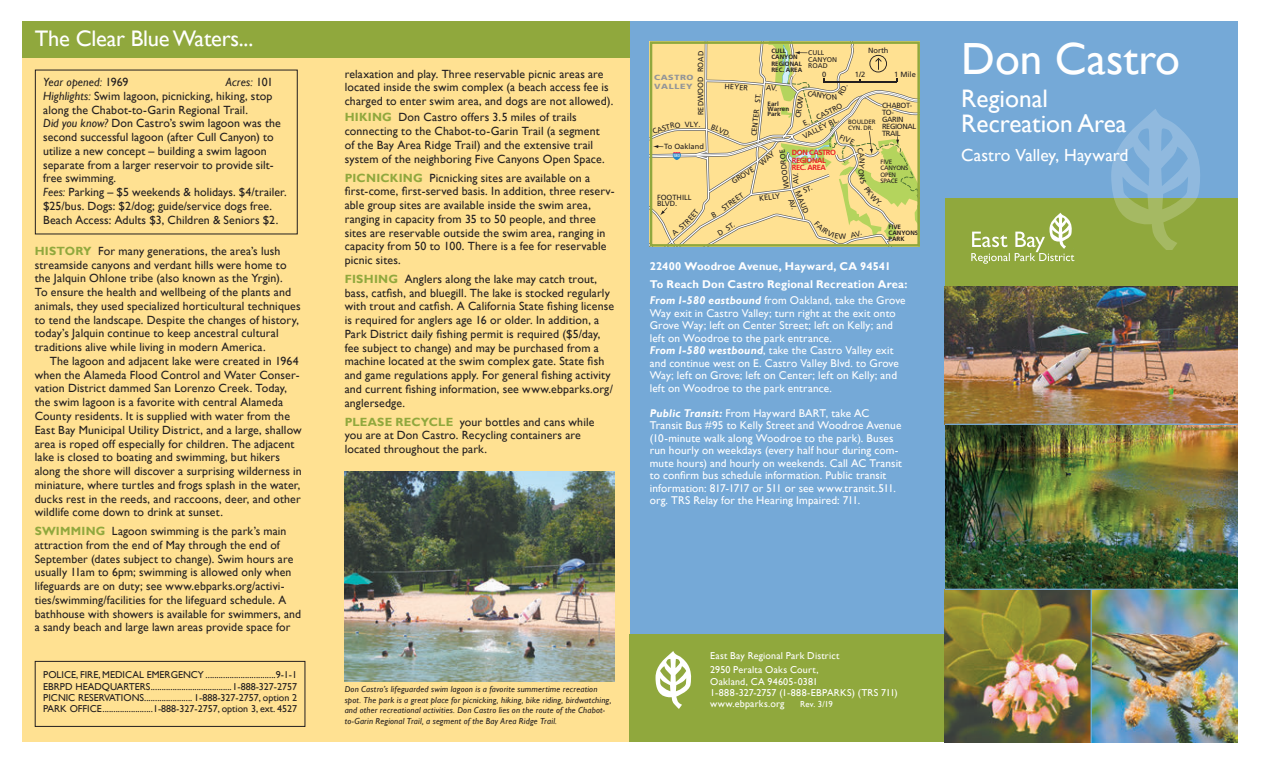
<style>
.page{position:relative;width:1261px;height:766px;background:#fff}
.page>*{position:absolute;margin:0;border:0;box-sizing:border-box;transform-origin:0 0}
.t1{font:45px "Gill Sans";color:#fff}
.t2{font:25.25px/25px "Gill Sans";color:#fff}
.t3{font:22.5px "Gill Sans";letter-spacing:-.01em;color:#fff}
.t4{font:17.5px "Gill Sans";color:#fff}
.t5{font:11.88px/13.8px "Gill Sans";letter-spacing:.01em;color:#231f20}
.t6{font:italic 11.88px "Gill Sans";letter-spacing:.01em;color:#231f20}
.t7{font:11.25px/12.5px "Gill Sans";letter-spacing:.01em;color:#fff}
.t8{font:700 11.25px/17.5px "Gill Sans";letter-spacing:.015em;color:#fff}
.t9{font:10px/11.2px "Gill Sans";color:#231f20}
.t10{font:10px/11.2px "Gill Sans";letter-spacing:.02em;color:#fff}
.t11{font:italic 8.75px/10.5px "Gill Sans";letter-spacing:.02em;color:#231f20}
.t12{font:8.75px "Gill Sans";color:#fff}
.t13{font:7.5px/6.2px "Frutiger LT Std";letter-spacing:-.005em;color:#231f20}
.t14{font:7.5px/6.9px "Frutiger LT Std";letter-spacing:-.05em;color:#231f20}
.t15{font:700 7.5px/7.5px "Frutiger LT Std";letter-spacing:-.05em;color:#e92024}
.t16{font:900 7.5px/9px "Frutiger LT Std";letter-spacing:.065em;color:#939598;scale:1.2 1}
.t17{font:6.88px/6.2px "Frutiger LT Std";color:#231f20}
.t18{font:700 6.25px/6.2px "Frutiger LT Std";color:#231f20}
.t19{font:6.25px/6.2px "Frutiger LT Std";letter-spacing:-.05em;color:#231f20}
.t20{font:6.25px/5.6px "Frutiger LT Std";letter-spacing:-.025em;color:#231f20}
.t21{font:4.12px "Frutiger LT Std";color:#fff}
.s1{font-style:italic}
.s2{font-style:normal}
.s3{font-weight:700;color:#90a83d}
.s4{font-weight:700;font-style:italic}
</style>
<div class="page">
<div style="left:22px;top:21px;width:656px;height:720px;background:#ffe192"></div>
<div style="left:22px;top:21px;width:608px;height:37px;background:#90a83d"></div>
<div style="left:630px;top:21px;width:607px;height:720px;background:#75a9d7"></div>
<div style="left:630px;top:634px;width:315px;height:107px;background:#90a83d"></div>
<svg style="left:655px;top:651px;width:37px;height:58px"></svg>
<div style="left:35px;top:660px;width:270px;height:66px;border:1px solid #231f20"></div>
<div style="left:945px;top:198px;width:292px;height:88px;background:#90a83d"></div>
<svg style="left:971px;top:212px;width:104px;height:51px"></svg>
<svg style="left:1111px;top:109px;width:89px;height:140px"></svg>
<img style="left:345px;top:471px;width:270px;height:210px">
<img style="left:945px;top:286px;width:292px;height:455px">
<hr style="left:945px;top:588px;width:292px;height:1px;background:#75a9d7">
<hr style="left:1090px;top:589px;width:1px;height:153px;background:#69b0e1">
<hr style="left:945px;top:423px;width:292px;height:1px;background:#75a9d7">
<svg style="left:650px;top:41px;width:270px;height:205px"></svg>
<h3 class="t3" style="left:35px;top:25px;width:220px">The Clear Blue Waters...</h3>
<p class="t5" style="left:43px;top:75px;width:245px;text-indent:183px"><span class="s1">Acres:</span> 101<br><span class="s1">Highlights:</span> Swim lagoon, picnicking, hiking, stop along the Chabot-to-Garin Regional Trail.<br><span class="s1">Did you know?</span> Don Castro’s swim lagoon was the second successful lagoon (after Cull Canyon) to utilize a new concept – building a swim lagoon separate from a larger reservoir to provide silt&shy;free swimming.<br><span class="s1">Fees:</span> Parking – $5 weekends &amp; holidays. $4/trailer. $25/bus. Dogs: $2/dog; guide/service dogs free.<br>Beach Access: Adults $3, Children &amp; Seniors $2.</p>
<p class="t6" style="left:43px;top:75px;width:87px">Year opened: <span class="s2">1969</span></p>
<p class="t5" style="left:35px;top:244px;width:267px"><span class="s3">HISTORY</span> For many generations, the area’s lush streamside canyons and verdant hills were home to the Jalquin Ohlone tribe (also known as the Yrgin).<br>To ensure the health and wellbeing of the plants and animals, they used specialized horticultural techniques to tend the landscape. Despite the changes of history, today’s Jalquin continue to keep ancestral cultural traditions alive while living in modern America.</p>
<p class="t5" style="left:35px;top:354px;width:269px;text-indent:15px">The lagoon and adjacent lake were created in 1964 when the Alameda Flood Control and Water Conser&shy;vation District dammed San Lorenzo Creek. Today, the swim lagoon is a favorite with central Alameda County residents. It is supplied with water from the East Bay Municipal Utility District, and a large, shallow area is roped off especially for children. The adjacent lake is closed to boating and swimming, but hikers along the shore will discover a surprising wilderness in miniature, where turtles and frogs splash in the water, ducks rest in the reeds, and raccoons, deer, and other wildlife come down to drink at sunset.</p>
<p class="t5" style="left:35px;top:524px;width:268px"><span class="s3">SWIMMING</span> Lagoon swimming is the park’s main attraction from the end of May through the end of September (dates subject to change). Swim hours are usually 11am to 6pm; swimming is allowed only when lifeguards are on duty; see www.ebparks.org/activi&shy;ties/swimming/facilities for the lifeguard schedule. A bathhouse with showers is available for swimmers, and a sandy beach and large lawn areas provide space for</p>
<p class="t9" style="left:43px;top:669px;width:255px">POLICE, FIRE, MEDICAL EMERGENCY ................................9-1-1</p>
<p class="t9" style="left:43px;top:691px;width:255px">PICNIC RESERVATIONS...................... 1-888-327-2757, option 2<br>PARK OFFICE.......................1-888-327-2757, option 3, ext. 4527</p>
<p class="t5" style="left:345px;top:67px;width:270px">relaxation and play. Three reservable picnic areas are located inside the swim complex (a beach access fee is charged to enter swim area, and dogs are not allowed).</p>
<p class="t5" style="left:345px;top:111px;width:261px"><span class="s3">HIKING</span> Don Castro offers 3.5 miles of trails connecting to the Chabot-to-Garin Trail (a segment of the Bay Area Ridge Trail) and the extensive trail system of the neighboring Five Canyons Open Space.</p>
<p class="t5" style="left:345px;top:171px;width:271px"><span class="s3">PICNICKING</span> Picnicking sites are available on a first-come, first-served basis. In addition, three reserv&shy;able group sites are available inside the swim area, ranging in capacity from 35 to 50 people, and three sites are reservable outside the swim area, ranging in capacity from 50 to 100. There is a fee for reservable picnic sites.</p>
<p class="t5" style="left:345px;top:272px;width:271px"><span class="s3">FISHING</span> Anglers along the lake may catch trout, bass, catfish, and bluegill. The lake is stocked regularly with trout and catfish. A California State fishing license is required for anglers age 16 or older. In addition, a Park District daily fishing permit is required ($5/day, fee subject to change) and may be purchased from a machine located at the swim complex gate. State fish and game regulations apply. For general fishing activity and current fishing information, see www.ebparks.org/ anglersedge.</p>
<p class="t5" style="left:345px;top:414px;width:251px"><span class="s3">PLEASE RECYCLE</span> your bottles and cans while you are at Don Castro. Recycling containers are located throughout the park.</p>
<p class="t13" style="left:868px;top:47px;width:22px">North</p>
<p class="t18" style="left:771px;top:48px;width:32px">CULL<br>CANYON<br>REGIONAL<br>REC. AREA</p>
<p class="t17" style="left:808px;top:50px;width:31px">CULL<br>CANYON<br>ROAD</p>
<p class="t13" style="left:697px;top:101px;width:52px;rotate:-90deg">WOOD ROAD</p>
<p class="t13" style="left:822px;top:71px;width:6px">0</p>
<p class="t13" style="left:855px;top:71px;width:12px">1/2</p>
<p class="t13" style="left:894px;top:71px;width:23px">1 Mile</p>
<p class="t16" style="left:654px;top:73px;width:34px">CASTRO<br>VALLEY</p>
<p class="t13" style="left:751px;top:136px;width:44px;rotate:-84deg">CENTER ST.</p>
<p class="t13" style="left:795px;top:117px;width:24px;rotate:-82deg">CROW</p>
<p class="t18" style="left:767px;top:102px;width:23px;line-height:5px">Earl<br>Warren<br>Park</p>
<p class="t13" style="left:796px;top:122px;width:50px;line-height:10.9px;text-indent:6px;rotate:-27deg">E. CASTRO<br>VALLEY BL.</p>
<p class="t14" style="left:882px;top:102px;width:36px">CHABOT-<br>TO-<br>GARIN<br>REGIONAL<br>TRAIL</p>
<p class="t13" style="left:690px;top:122px;width:10px">LY</p>
<p class="t20" style="left:848px;top:119px;width:29px">BOULDER<br>CYN. DR.</p>
<p class="t13" style="left:664px;top:143px;width:41px">To Oakland</p>
<p class="t13" style="left:783px;top:188px;width:41px;rotate:-96deg">WOODROE</p>
<p class="t15" style="left:792px;top:149px;width:46px">DON CASTRO<br>REGIONAL<br>REC. AREA</p>
<p class="t19" style="left:880px;top:159px;width:29px">FIVE<br>CANYONS<br>OPEN<br>SPACE</p>
<p class="t21" style="left:673px;top:153px;width:8px">580</p>
<p class="t13" style="left:865px;top:158px;width:7px;rotate:90deg">N</p>
<p class="t13" style="left:730px;top:179px;width:27px;rotate:-33deg">GROVE</p>
<p class="t13" style="left:657px;top:194px;width:36px">FOOTHILL<br>BLVD.</p>
<p class="t13" style="left:800px;top:190px;width:25px;rotate:67deg">MAUD</p>
<p class="t13" style="left:721px;top:206px;width:27px;rotate:-36deg">STREET</p>
<p class="t13" style="left:759px;top:195px;width:22px;rotate:-7deg">KELLY</p>
<p class="t13" style="left:716px;top:231px;width:20px;rotate:-31deg">D ST.</p>
<p class="t18" style="left:888px;top:223px;width:31px">FIVE<br>CANYONS<br>PARK</p>
<p class="t8" style="left:650px;top:258px;width:259px">22400 Woodroe Avenue, Hayward, CA 94541<br>To Reach Don Castro Regional Recreation Area:</p>
<p class="t7" style="left:650px;top:294px;width:257px"><span class="s4">From I-580 eastbound</span> from Oakland, take the Grove Way exit in Castro Valley; turn right at the exit onto Grove Way; left on Center Street; left on Kelly; and left on Woodroe to the park entrance.<br><span class="s4">From I-580 westbound</span>, take the Castro Valley exit and continue west on E. Castro Valley Blvd. to Grove Way; left on Grove; left on Center; left on Kelly; and left on Woodroe to the park entrance.</p>
<p class="t7" style="left:650px;top:406px;width:254px"><span class="s4">Public Transit:</span> From Hayward BART, take AC Transit Bus #95 to Kelly Street and Woodroe Avenue (10-minute walk along Woodroe to the park). Buses run hourly on weekdays (every half hour during com&shy;mute hours) and hourly on weekends. Call AC Transit to confirm bus schedule information. Public transit information: 817-1717 or 511 or see www.transit.511. org. TRS Relay for the Hearing Impaired: 711.</p>
<p class="t11" style="left:345px;top:684px;width:268px">Don Castro’s lifeguarded swim lagoon is a favorite summertime recreation spot. The park is a great place for picnicking, hiking, bike riding, birdwatching, and other recreational activities. Don Castro lies on the route of the Chabot&shy;to-Garin Regional Trail, a segment of the Bay Area Ridge Trail.</p>
<p class="t10" style="left:710px;top:649px;width:131px;line-height:13.9px">East Bay Regional Park District<br>2950 Peralta Oaks Court,</p>
<p class="t10" style="left:710px;top:675px;width:189px">Oakland, CA 94605-0381<br>1-888-327-2757 (1-888-EBPARKS) (TRS 711) www.ebparks.org</p>
<p class="t12" style="left:800px;top:698px;width:34px">Rev. 3/19</p>
<h1 class="t1" style="left:961px;top:32px;width:220px">Don Castro</h1>
<h2 class="t2" style="left:961px;top:87px;width:167px">Regional<br>Recreation Area</h2>
<h3 class="t4" style="left:961px;top:145px;width:169px">Castro Valley, Hayward</h3>
</div>
